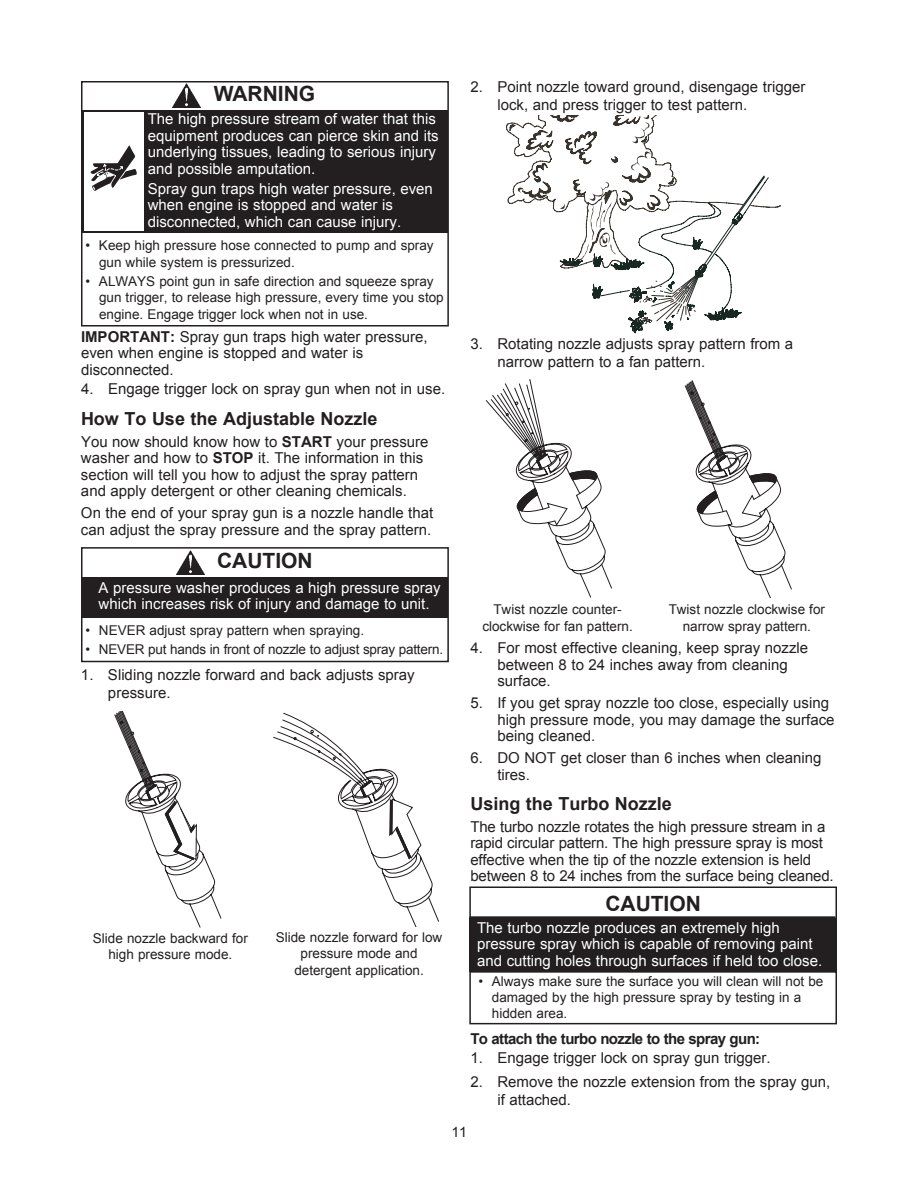
<style>
.page{position:relative;width:918px;height:1188px;background:#fff}
.page>*{position:absolute;margin:0;border:0;box-sizing:border-box;transform-origin:0 0}
.t1{font:700 21px "Arial";color:#231f20}
.t2{font:700 18px "Arial";color:#231f20}
.t3{font:15px/16.5px "Arial";color:#231f20}
.t4{font:15px/16.5px "Arial";color:#fff}
.t5{font:700 15px "Arial";letter-spacing:-.04em;color:#231f20}
.t6{font:14.25px "Arial";color:#231f20}
.t7{font:13.5px/16.2px "Arial";color:#231f20;text-align:center}
.s1{font-weight:700}
</style>
<div class="page">
<div style="left:81px;top:547px;width:368px;height:115px;border:2px solid #231f20"></div>
<div style="left:82px;top:577px;width:366px;height:40px;background:#231f20"></div>
<img style="left:177px;top:550px;width:28px;height:25px">
<div style="left:81px;top:81px;width:368px;height:246px;border:2px solid #231f20"></div>
<div style="left:82px;top:110px;width:366px;height:123px;background:#231f20"></div>
<img style="left:173px;top:83px;width:28px;height:25px">
<div style="left:84px;top:113px;width:59px;height:118px;background:#fff"></div>
<svg style="left:91px;top:145px;width:46px;height:46px"></svg>
<svg style="left:114px;top:711px;width:108px;height:217px"></svg>
<svg style="left:273px;top:712px;width:166px;height:214px"></svg>
<svg style="left:506px;top:116px;width:275px;height:217px"></svg>
<svg style="left:485px;top:379px;width:127px;height:219px"></svg>
<svg style="left:684px;top:380px;width:108px;height:218px"></svg>
<div style="left:469px;top:886px;width:368px;height:35px;border:2px solid #231f20"></div>
<div style="left:469px;top:971px;width:368px;height:53px;border:2px solid #231f20"></div>
<div style="left:470px;top:918px;width:367px;height:54px;background:#231f20"></div>
<hr style="left:469px;top:916px;width:366px;height:3px;background:#231f20">
<h1 class="t1" style="left:214px;top:82px;width:103px">WARNING</h1>
<p class="t4" style="left:148px;top:111px;width:292px">The high pressure stream of water that this equipment produces can pierce skin and its underlying tissues, leading to serious injury and possible amputation.</p>
<p class="t4" style="left:148px;top:180px;width:287px">Spray gun traps high water pressure, even when engine is stopped and water is disconnected, which can cause injury.</p>
<p class="t7" style="left:99px;top:238px;width:336px;text-align:left;text-indent:-14px">• Keep high pressure hose connected to pump and spray gun while system is pressurized.</p>
<p class="t7" style="left:99px;top:273px;width:346px;text-align:left;text-indent:-14px">• ALWAYS point gun in safe direction and squeeze spray gun trigger, to release high pressure, every time you stop engine. Engage trigger lock when not in use.</p>
<p class="t3" style="left:81px;top:328px;width:348px"><span class="s1">IMPORTANT:</span> Spray gun traps high water pressure, even when engine is stopped and water is disconnected.</p>
<p class="t3" style="left:81px;top:381px;width:366px">4. Engage trigger lock on spray gun when not in use.</p>
<p class="t2" style="left:81px;top:409px;width:298px">How To Use the Adjustable Nozzle</p>
<p class="t3" style="left:81px;top:433px;width:349px">You now should know how to <span class="s1">START</span> your pressure washer and how to <span class="s1">STOP</span> it. The information in this section will tell you how to adjust the spray pattern and apply detergent or other cleaning chemicals.</p>
<p class="t3" style="left:81px;top:505px;width:354px">On the end of your spray gun is a nozzle handle that can adjust the spray pressure and the spray pattern.</p>
<h1 class="t1" style="left:217px;top:549px;width:97px">CAUTION</h1>
<p class="t4" style="left:99px;top:579px;width:344px">A pressure washer produces a high pressure spray which increases risk of injury and damage to unit.</p>
<p class="t7" style="left:86px;top:622px;width:280px">• NEVER adjust spray pattern when spraying.</p>
<p class="t7" style="left:86px;top:641px;width:359px">• NEVER put hands in front of nozzle to adjust spray pattern.</p>
<p class="t3" style="left:108px;top:666px;width:308px;line-height:18px;text-indent:-27px">1. Sliding nozzle forward and back adjusts spray pressure.</p>
<p class="t7" style="left:93px;top:930px;width:156px">Slide nozzle backward for high pressure mode.</p>
<p class="t7" style="left:276px;top:929px;width:168px">Slide nozzle forward for low pressure mode and detergent application.</p>
<p class="t3" style="left:497px;top:78px;width:310px;line-height:18px;text-indent:-27px">2. Point nozzle toward ground, disengage trigger lock, and press trigger to test pattern.</p>
<p class="t3" style="left:497px;top:335px;width:297px;line-height:18px;text-indent:-27px">3. Rotating nozzle adjusts spray pattern from a narrow pattern to a fan pattern.</p>
<p class="t7" style="left:482px;top:601px;width:152px">Twist nozzle counter&shy;clockwise for fan pattern.</p>
<p class="t7" style="left:669px;top:602px;width:158px">Twist nozzle clockwise for narrow spray pattern.</p>
<p class="t3" style="left:497px;top:640px;width:312px;text-indent:-27px">4. For most effective cleaning, keep spray nozzle between 8 to 24 inches away from cleaning surface.</p>
<p class="t3" style="left:497px;top:695px;width:339px;text-indent:-27px">5. If you get spray nozzle too close, especially using high pressure mode, you may damage the surface being cleaned.</p>
<p class="t3" style="left:497px;top:750px;width:326px;text-indent:-27px">6. DO NOT get closer than 6 inches when cleaning tires.</p>
<p class="t2" style="left:470px;top:794px;width:203px">Using the Turbo Nozzle</p>
<p class="t3" style="left:470px;top:818px;width:365px">The turbo nozzle rotates the high pressure stream in a rapid circular pattern. The high pressure spray is most effective when the tip of the nozzle extension is held between 8 to 24 inches from the surface being cleaned.</p>
<h1 class="t1" style="left:605px;top:892px;width:97px">CAUTION</h1>
<p class="t4" style="left:477px;top:919px;width:347px">The turbo nozzle produces an extremely high pressure spray which is capable of removing paint and cutting holes through surfaces if held too close.</p>
<p class="t7" style="left:492px;top:973px;width:333px;text-align:left;text-indent:-14px">• Always make sure the surface you will clean will not be damaged by the high pressure spray by testing in a hidden area.</p>
<p class="t5" style="left:470px;top:1030px;width:291px">To attach the turbo nozzle to the spray gun:</p>
<p class="t3" style="left:470px;top:1050px;width:302px">1. Engage trigger lock on spray gun trigger.</p>
<p class="t3" style="left:497px;top:1072px;width:335px;line-height:18px;text-indent:-27px">2. Remove the nozzle extension from the spray gun, if attached.</p>
<p class="t6" style="left:451px;top:1124px;width:17px">11</p>
</div>
